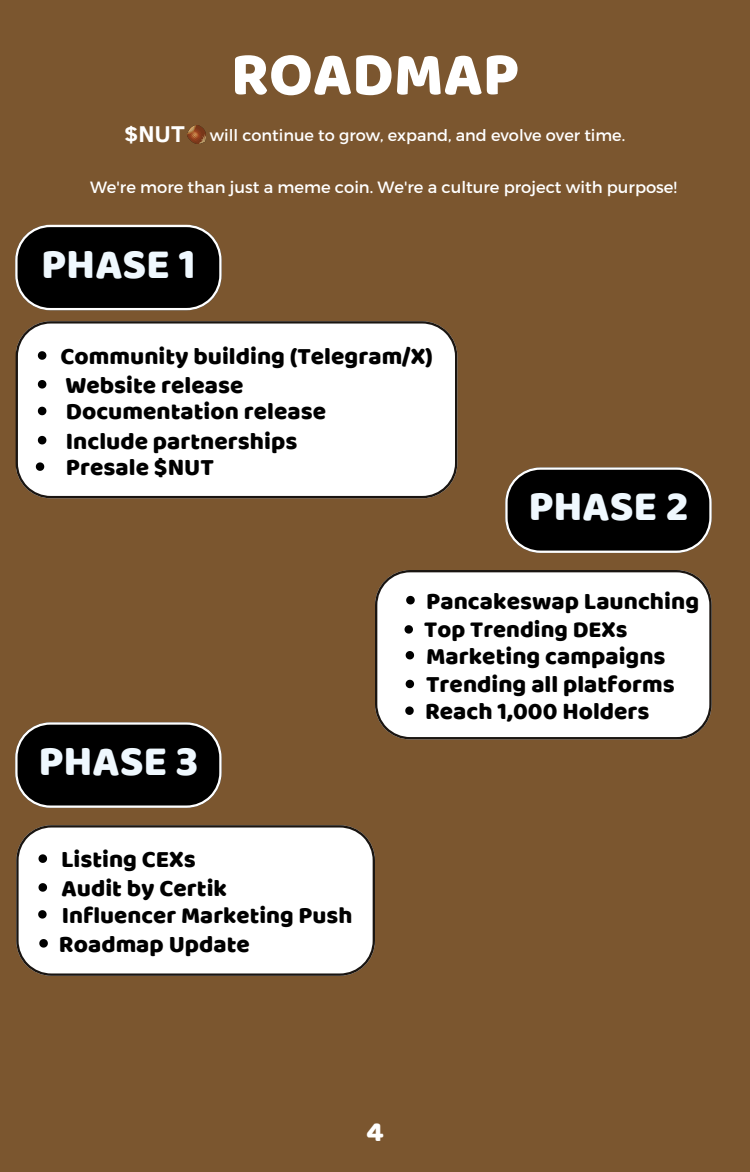
<style>
.page{position:relative;width:750px;height:1172px;background:#7b562f}
.page>*{position:absolute;margin:0;border:0;box-sizing:border-box;transform-origin:0 0}
.t1{font:62.5px "Baloo";color:#fff}
.t2{font:43.25px "Baloo";color:#eff8fe}
.t3{font:28.12px "Baloo";color:#fff}
.t4{font:24.38px "Baloo";color:#000}
.t5{font:24.06px "Baloo";color:#000}
.t6{font:23.75px "Baloo";color:#000}
.t7{font:700 23.44px "Clear Sans";color:#fff}
.t8{font:16.31px "Montserrat";color:#fff}
.t9{font:16.12px "Montserrat";color:#fff}
</style>
<div class="page">
<svg style="left:15px;top:225px;width:207px;height:85px;background:#171513"></svg>
<svg style="left:505px;top:467px;width:207px;height:86px;background:#191614"></svg>
<svg style="left:15px;top:722px;width:207px;height:86px;background:#191614"></svg>
<div style="left:16px;top:321px;width:441px;height:177px;background:#fff"></div>
<svg style="left:38px;top:351px;width:8px;height:9px"></svg>
<svg style="left:38px;top:380px;width:8px;height:9px"></svg>
<svg style="left:38px;top:407px;width:8px;height:8px"></svg>
<svg style="left:38px;top:436px;width:8px;height:8px"></svg>
<svg style="left:36px;top:462px;width:8px;height:9px"></svg>
<div style="left:375px;top:570px;width:337px;height:169px;background:#fff"></div>
<svg style="left:406px;top:596px;width:9px;height:8px"></svg>
<svg style="left:405px;top:625px;width:8px;height:9px"></svg>
<svg style="left:406px;top:680px;width:8px;height:8px"></svg>
<svg style="left:405px;top:706px;width:9px;height:9px"></svg>
<svg style="left:406px;top:651px;width:8px;height:8px"></svg>
<svg style="left:16px;top:825px;width:359px;height:151px;background:#f2f1f0"></svg>
<svg style="left:39px;top:854px;width:8px;height:9px"></svg>
<svg style="left:39px;top:883px;width:8px;height:9px"></svg>
<svg style="left:38px;top:910px;width:9px;height:8px"></svg>
<svg style="left:39px;top:939px;width:9px;height:9px"></svg>
<img style="left:187px;top:125px;width:19px;height:19px">
<h3 class="t1" style="left:231px;top:36px;width:290px">ROADMAP</h3>
<p class="t7" style="left:124px;top:116px;width:63px">$NUT</p>
<p class="t9" style="left:210px;top:125px;width:417px">will continue to grow, expand, and evolve over time.</p>
<p class="t8" style="left:90px;top:177px;width:589px">We're more than just a meme coin. We're a culture project with purpose!</p>
<p class="t2" style="left:41px;top:238px;width:156px">PHASE 1</p>
<p class="t4" style="left:61px;top:341px;width:374px">Community building (Telegram/X)</p>
<p class="t4" style="left:65px;top:370px;width:180px">Website release</p>
<p class="t4" style="left:66px;top:397px;width:262px">Documentation release</p>
<p class="t4" style="left:66px;top:426px;width:233px">Include partnerships</p>
<p class="t4" style="left:66px;top:452px;width:150px">Presale $NUT</p>
<p class="t2" style="left:528px;top:480px;width:162px">PHASE 2</p>
<h2 class="t2" style="left:38px;top:735px;width:161px">PHASE 3</h2>
<p class="t4" style="left:61px;top:844px;width:136px">Listing CEXs</p>
<p class="t4" style="left:62px;top:873px;width:167px">Audit by Certik</p>
<p class="t5" style="left:62px;top:900px;width:292px">Influencer Marketing Push</p>
<p class="t4" style="left:59px;top:929px;width:192px">Roadmap Update</p>
<h2 class="t4" style="left:426px;top:586px;width:274px">Pancakeswap Launching</h2>
<h2 class="t6" style="left:424px;top:615px;width:205px">Top Trending DEXs</h2>
<p class="t4" style="left:426px;top:670px;width:250px">Trending all platforms</p>
<p class="t4" style="left:425px;top:696px;width:226px">Reach 1,000 Holders</p>
<p class="t4" style="left:426px;top:641px;width:241px">Marketing campaigns</p>
<h1 class="t3" style="left:366px;top:1114px;width:19px">4</h1>
</div>
